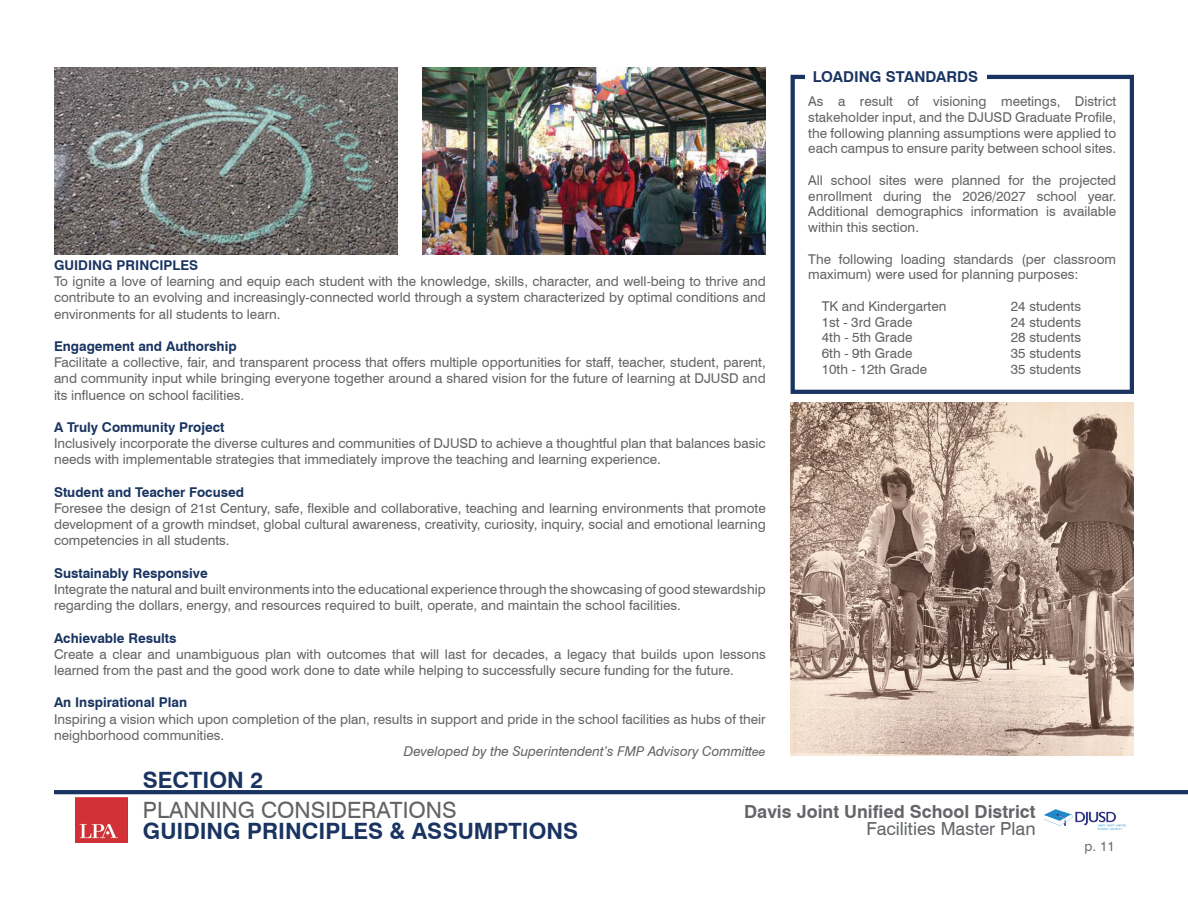
<style>
.page{position:relative;width:1188px;height:918px;background:#fff}
.page>*{position:absolute;margin:0;border:0;box-sizing:border-box;transform-origin:0 0}
.t1{font:700 22.5px "Swiss 721 BT";color:#1a3462}
.t2{font:22.5px "Swiss 721 BT";color:#636366}
.t3{font:700 18px "Swiss 721 BT";color:#636568}
.t4{font:18px "Swiss 721 BT";color:#636568}
.t5{font:700 15px "Swiss 721 BT";color:#1a3462}
.t6{font:13.5px/16.2px "Swiss 721 BT";color:#636366;text-align:justify}
.t7{font:700 13.5px "Swiss 721 BT";color:#193461}
.t8{font:italic 13.5px "Swiss 721 BT";color:#636366}
.t9{font:13.5px "Swiss 721 BT";color:#6c6d70}
.s1{font-size:12.15px}
</style>
<div class="page">
<img style="left:791px;top:403px;width:343px;height:353px">
<img style="left:54px;top:68px;width:343px;height:187px">
<img style="left:422px;top:68px;width:344px;height:187px">
<div style="left:791px;top:75px;width:343px;height:319px;border:4px solid #1a3462"></div>
<div style="left:805px;top:68px;width:181px;height:17px;background:#fff"></div>
<img style="left:1044px;top:809px;width:83px;height:21px">
<hr style="left:54px;top:790px;width:1134px;height:4px;background:#1a3462">
<img style="left:75px;top:798px;width:52px;height:44px">
<p class="t7" style="left:54px;top:257px;width:146px">GUIDING PRINCIPLES</p>
<p class="t6" style="left:54px;top:273px;width:713px">To ignite a love of learning and equip each student with the knowledge, skills, character, and well-being to thrive and contribute to an evolving and increasingly-connected world through a system characterized by optimal conditions and environments for all students to learn.</p>
<p class="t7" style="left:54px;top:338px;width:184px">Engagement and Authorship</p>
<p class="t6" style="left:54px;top:354px;width:713px">Facilitate a collective, fair, and transparent process that offers multiple opportunities for staff, teacher, student, parent, and community input while bringing everyone together around a shared vision for the future of learning at DJUSD and its influence on school facilities.</p>
<p class="t7" style="left:54px;top:419px;width:172px">A Truly Community Project</p>
<p class="t6" style="left:54px;top:435px;width:713px">Inclusively incorporate the diverse cultures and communities of DJUSD to achieve a thoughtful plan that balances basic needs with implementable strategies that immediately improve the teaching and learning experience.</p>
<p class="t7" style="left:54px;top:484px;width:192px">Student and Teacher Focused</p>
<p class="t6" style="left:54px;top:500px;width:713px">Foresee the design of 21st Century, safe, flexible and collaborative, teaching and learning environments that promote development of a growth mindset, global cultural awareness, creativity, curiosity, inquiry, social and emotional learning competencies in all students.</p>
<p class="t7" style="left:54px;top:565px;width:155px">Sustainably Responsive</p>
<p class="t6" style="left:54px;top:581px;width:713px">Integrate the natural and built environments into the educational experience through the showcasing of good stewardship regarding the dollars, energy, and resources required to built, operate, and maintain the school facilities.</p>
<p class="t7" style="left:54px;top:630px;width:124px">Achievable Results</p>
<p class="t6" style="left:54px;top:646px;width:713px">Create a clear and unambiguous plan with outcomes that will last for decades, a legacy that builds upon lessons learned from the past and the good work done to date while helping to successfully secure funding for the future.</p>
<p class="t7" style="left:54px;top:694px;width:135px">An Inspirational Plan</p>
<p class="t6" style="left:54px;top:711px;width:713px">Inspiring a vision which upon completion of the plan, results in support and pride in the school facilities as hubs of their</p>
<p class="t6" style="left:54px;top:727px;width:172px">neighborhood communities.</p>
<p class="t8" style="left:404px;top:743px;width:363px">Developed by the Superintendent’s FMP Advisory Committ<span class="s1">ee</span></p>
<h1 class="t1" style="left:143px;top:767px;width:122px">SECTION 2</h1>
<p class="t5" style="left:813px;top:67px;width:167px">LOADING STANDARDS</p>
<p class="t6" style="left:808px;top:93px;width:309px;line-height:15.8px">As a result of visioning meetings, District stakeholder input, and the DJUSD Graduate Profile, the following planning assumptions were applied to each campus to ensure parity between school sites.</p>
<p class="t6" style="left:808px;top:172px;width:309px;line-height:15.8px">All school sites were planned for the projected enrollment during the 2026/2027 school year.<br>Additional demographics information is available within this section.</p>
<p class="t6" style="left:808px;top:251px;width:309px;line-height:15.8px">The following loading standards (per classroom maximum) were used for planning purposes:</p>
<p class="t6" style="left:822px;top:298px;width:126px">TK and Kindergarten</p>
<p class="t6" style="left:1011px;top:298px;width:72px">24 students</p>
<p class="t6" style="left:822px;top:314px;width:92px">1st - 3rd Grade</p>
<p class="t6" style="left:1011px;top:314px;width:72px">24 students</p>
<p class="t6" style="left:822px;top:329px;width:92px">4th - 5th Grade</p>
<p class="t6" style="left:1011px;top:329px;width:72px">28 students</p>
<p class="t6" style="left:822px;top:345px;width:92px">6th - 9th Grade</p>
<p class="t6" style="left:1011px;top:345px;width:72px">35 students</p>
<p class="t6" style="left:822px;top:361px;width:107px">10th - 12th Grade</p>
<p class="t6" style="left:1011px;top:361px;width:72px">35 students</p>
<h1 class="t2" style="left:143px;top:796px;width:315px">PLANNING CONSIDERATIONS</h1>
<h2 class="t3" style="left:744px;top:801px;width:293px">Davis Joint Unified School District</h2>
<h1 class="t1" style="left:143px;top:817px;width:437px">GUIDING PRINCIPLES &amp; ASSUMPTIONS</h1>
<h2 class="t4" style="left:867px;top:818px;width:171px">Facilities Master Plan</h2>
<p class="t9" style="left:1085px;top:837px;width:32px">p. 11</p>
</div>
